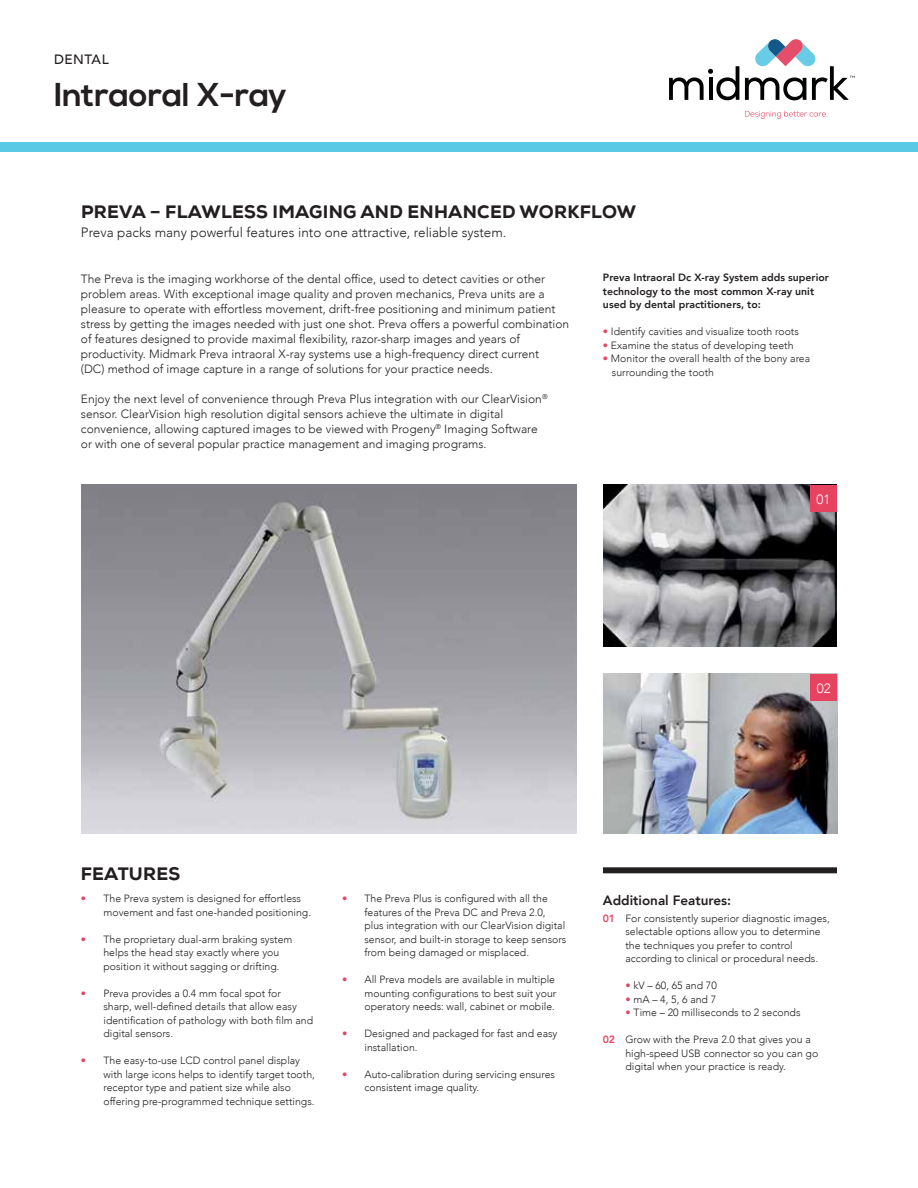
<style>
.page{position:relative;width:918px;height:1188px;background:#fff}
.page>*{position:absolute;margin:0;border:0;box-sizing:border-box;transform-origin:0 0}
.t1{font:700 33px "Nexa";color:#231f20}
.t2{font:800 18px "Nexa";letter-spacing:.015em;color:#231f20}
.t3{font:300 13.5px "Avenir";color:#231f20}
.t4{font:800 13.5px "Avenir";color:#231f20}
.t5{font:500 13.5px "Avenir";letter-spacing:.04em;color:#231f20}
.t6{font:300 13.35px "Avenir";color:#fff}
.t7{font:300 12px/15px "Avenir";color:#231f20}
.t8{font:300 10.5px/13.5px "Avenir";color:#231f20}
.t9{font:800 10.5px/13.5px "Avenir";color:#231f20}
.s1{color:#e54360}
.s2{font-weight:800;color:#e54360}
</style>
<div class="page">
<div style="left:603px;top:867px;width:234px;height:6px;background:#231f20"></div>
<svg style="left:745px;top:111px;width:83px;height:8px"></svg>
<svg style="left:669px;top:66px;width:70px;height:34px"></svg>
<svg style="left:745px;top:39px;width:110px;height:61px"></svg>
<div style="left:0;top:143px;width:918px;height:9px;background:#59c9e6"></div>
<img style="left:81px;top:485px;width:495px;height:348px">
<img style="left:603px;top:674px;width:234px;height:159px">
<img style="left:603px;top:485px;width:234px;height:162px">
<div style="left:810px;top:674px;width:27px;height:27px;background:#e54360"></div>
<div style="left:810px;top:485px;width:27px;height:27px;background:#e54360"></div>
<p class="t5" style="left:54px;top:48px;width:56px">DENTAL</p>
<h1 class="t1" style="left:54px;top:75px;width:235px">Intraoral X-ray</h1>
<h2 class="t2" style="left:81px;top:200px;width:557px">PREVA – FLAWLESS IMAGING AND ENHANCED WORKFLOW</h2>
<p class="t3" style="left:81px;top:225px;width:427px">Preva packs many powerful features into one attractive, reliable system.</p>
<p class="t7" style="left:81px;top:271px;width:490px">The Preva is the imaging workhorse of the dental office, used to detect cavities or other problem areas. With exceptional image quality and proven mechanics, Preva units are a pleasure to operate with effortless movement, drift-free positioning and minimum patient stress by getting the images needed with just one shot. Preva offers a powerful combination of features designed to provide maximal flexibility, razor-sharp images and years of productivity. Midmark Preva intraoral X-ray systems use a high-frequency direct current<br>(DC) method of image capture in a range of solutions for your practice needs.</p>
<p class="t7" style="left:81px;top:391px;width:468px">Enjoy the next level of convenience through Preva Plus integration with our ClearVision<sup>® </sup>sensor. ClearVision high resolution digital sensors achieve the ultimate in digital convenience, allowing captured images to be viewed with Progeny<sup>®</sup> Imaging Software or with one of several popular practice management and imaging programs.</p>
<p class="t9" style="left:603px;top:271px;width:227px">Preva Intraoral Dc X-ray System adds superior technology to the most common X-ray unit used by dental practitioners, to:</p>
<p class="t8" style="left:603px;top:325px;width:197px"><span class="s1">•</span> Identify cavities and visualize tooth roots</p>
<p class="t8" style="left:603px;top:338px;width:192px"><span class="s1">•</span> Examine the status of developing teeth</p>
<p class="t8" style="left:612px;top:352px;width:200px;text-indent:-9px"><span class="s1">•</span> Monitor the overall health of the bony area surrounding the tooth</p>
<p class="t6" style="left:816px;top:492px;width:16px">01</p>
<p class="t6" style="left:817px;top:681px;width:16px">02</p>
<h2 class="t2" style="left:81px;top:862px;width:101px">FEATURES</h2>
<p class="t8" style="left:103px;top:892px;width:209px;text-indent:-23px"><span class="s2">•</span> The Preva system is designed for effortless movement and fast one-handed positioning.</p>
<p class="t8" style="left:103px;top:933px;width:191px;text-indent:-23px"><span class="s2">•</span> The proprietary dual-arm braking system helps the head stay exactly where you position it without sagging or drifting.</p>
<p class="t8" style="left:103px;top:987px;width:211px;text-indent:-23px"><span class="s2">•</span> Preva provides a 0.4 mm focal spot for<br>sharp, well-defined details that allow easy identification of pathology with both film and digital sensors.</p>
<p class="t8" style="left:103px;top:1054px;width:213px;text-indent:-23px"><span class="s2">•</span> The easy-to-use LCD control panel display with large icons helps to identify target tooth, receptor type and patient size while also offering pre-programmed technique settings.</p>
<p class="t8" style="left:365px;top:892px;width:203px;text-indent:-23px"><span class="s2">•</span> The Preva Plus is configured with all the features of the Preva DC and Preva 2.0, plus integration with our ClearVision digital sensor, and built-in storage to keep sensors from being damaged or misplaced.</p>
<p class="t8" style="left:365px;top:973px;width:193px;text-align:justify;text-indent:-23px"><span class="s2">•</span> All Preva models are available in multiple mounting configurations to best suit your operatory needs: wall, cabinet or mobile.</p>
<p class="t8" style="left:365px;top:1027px;width:194px;text-indent:-23px"><span class="s2">•</span> Designed and packaged for fast and easy installation.</p>
<p class="t8" style="left:365px;top:1068px;width:192px;text-indent:-23px"><span class="s2">•</span> Auto-calibration during servicing ensures consistent image quality.</p>
<p class="t4" style="left:603px;top:890px;width:130px">Additional Features:</p>
<p class="t8" style="left:625px;top:912px;width:206px;text-indent:-23px"><span class="s2">01</span> For consistently superior diagnostic images, selectable options allow you to determine the techniques you prefer to control according to clinical or procedural needs.</p>
<p class="t8" style="left:625px;top:979px;width:93px"><span class="s1">•</span> kV – 60, 65 and 70</p>
<p class="t8" style="left:625px;top:993px;width:92px"><span class="s1">•</span> mA – 4, 5, 6 and 7</p>
<p class="t8" style="left:625px;top:1006px;width:177px"><span class="s1">•</span> Time – 20 milliseconds to 2 seconds</p>
<p class="t8" style="left:625px;top:1033px;width:194px;text-indent:-23px"><span class="s2">02</span> Grow with the Preva 2.0 that gives you a high-speed USB connector so you can go digital when your practice is ready.</p>
</div>
